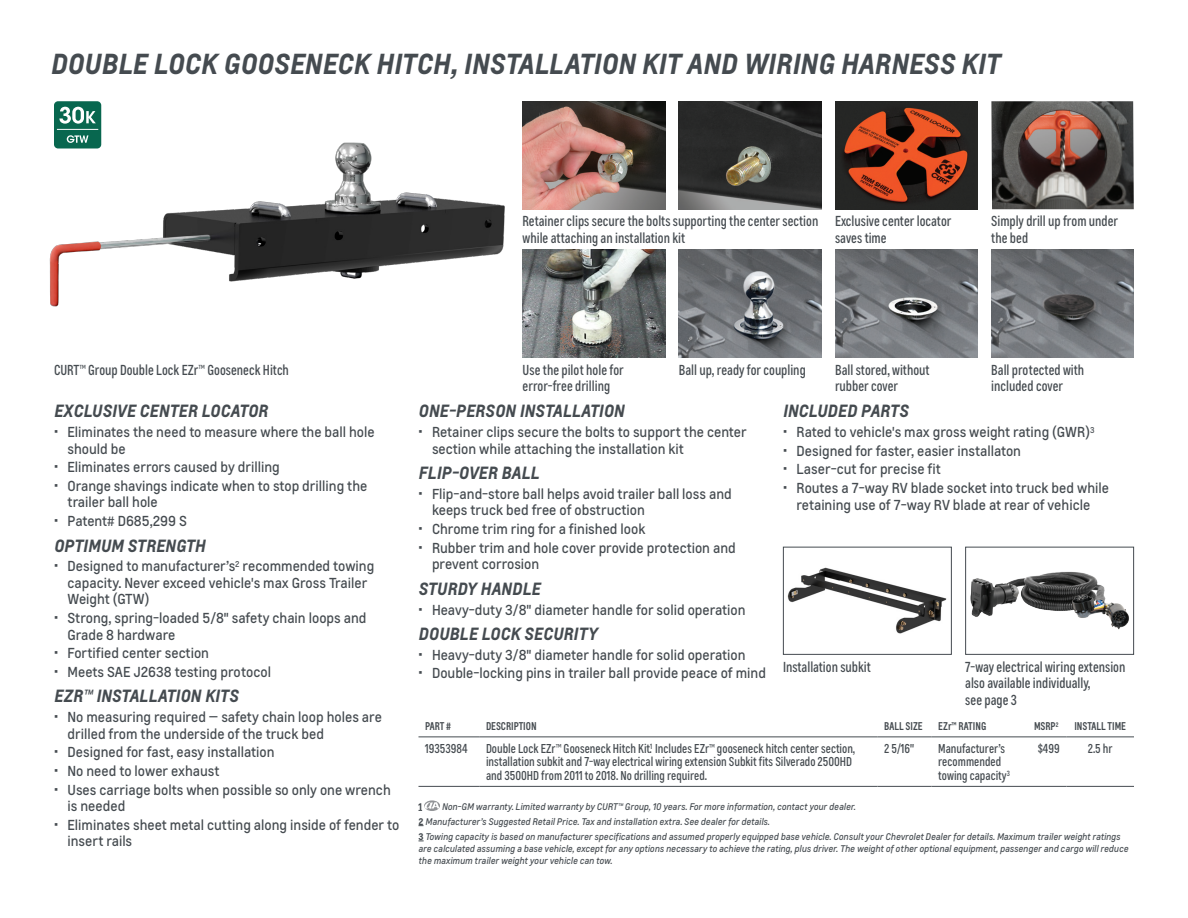
<style>
.page{position:relative;width:1188px;height:918px;background:#fff}
.page>*{position:absolute;margin:0;border:0;box-sizing:border-box;transform-origin:0 0}
.headline_page_2{font:italic 700 27px "Louis Global 2";color:#454b50}
.subhead{font:italic 700 16.5px "Louis Global 2";color:#454b50}
.t1{font:13.5px/16.5px "Louis Global 2";color:#454b50}
.caption_gray{font:condensed 13.5px/16.5px "Louis Global 2";color:#454b50}
.body_chart_no_rule{font:condensed 12px/13.5px "Louis Global 2";color:#454b50}
.body_chart_msrp{font:condensed 12px "Louis Global 2";color:#454b50}
.body_chart_no_rule_h{font:600 condensed 10.5px "Louis Global 2";color:#454b50}
.disclaimer{font:italic 9px/12px "Louis Global 2";color:#454b50}
.disclaimer-2{font:700 9px "Louis Global 2";color:#454b50}
.s1{font-weight:700;font-style:normal}
</style>
<div class="page">
<img style="left:49px;top:101px;width:456px;height:206px">
<img style="left:523px;top:101px;width:142px;height:108px">
<img style="left:835px;top:101px;width:143px;height:108px">
<img style="left:835px;top:250px;width:143px;height:108px">
<img style="left:787px;top:567px;width:160px;height:67px">
<div style="left:783px;top:547px;width:169px;height:108px;border:1px solid #454b50"></div>
<img style="left:970px;top:571px;width:159px;height:59px">
<div style="left:965px;top:547px;width:169px;height:108px;border:1px solid #454b50"></div>
<img style="left:679px;top:101px;width:143px;height:108px">
<img style="left:679px;top:250px;width:143px;height:108px">
<img style="left:523px;top:250px;width:142px;height:108px">
<img style="left:991px;top:101px;width:143px;height:108px">
<img style="left:991px;top:250px;width:143px;height:108px">
<div style="left:54px;top:101px;width:47px;height:47px;background:#08674f;border-radius:4px"></div>
<hr style="left:57px;top:129px;width:41px;height:1px;background:#fff">
<svg style="left:59px;top:107px;width:37px;height:17px"></svg>
<svg style="left:67px;top:135px;width:21px;height:8px"></svg>
<svg style="left:424px;top:800px;width:16px;height:11px"></svg>
<svg style="left:418px;top:802px;width:22px;height:9px"></svg>
<hr style="left:418px;top:736px;width:61px;height:1px;background:#454b50">
<hr style="left:479px;top:736px;width:399px;height:1px;background:#454b50">
<hr style="left:878px;top:736px;width:54px;height:1px;background:#454b50">
<hr style="left:932px;top:736px;width:94px;height:1px;background:#454b50">
<hr style="left:1026px;top:736px;width:40px;height:1px;background:#454b50">
<hr style="left:1066px;top:736px;width:68px;height:1px;background:#454b50">
<hr style="left:418px;top:786px;width:61px;height:1px;background:#454b50">
<hr style="left:479px;top:786px;width:399px;height:1px;background:#454b50">
<hr style="left:878px;top:786px;width:54px;height:1px;background:#454b50">
<hr style="left:932px;top:786px;width:94px;height:1px;background:#454b50">
<hr style="left:1026px;top:786px;width:40px;height:1px;background:#454b50">
<hr style="left:1066px;top:786px;width:68px;height:1px;background:#454b50">
<p class="headline_page_2" style="left:51px;top:44px;width:951px">DOUBLE LOCK GOOSENECK HITCH, INSTALLATION KIT AND WIRING HARNESS KIT</p>
<p class="caption_gray" style="left:523px;top:213px;width:297px">Retainer clips secure the bolts supporting the center section while attaching an installation kit</p>
<p class="caption_gray" style="left:835px;top:213px;width:118px">Exclusive center locator saves time</p>
<p class="caption_gray" style="left:991px;top:213px;width:128px">Simply drill up from under the bed</p>
<p class="caption_gray" style="left:54px;top:361px;width:237px">CURT™ Group Double Lock EZr™ Gooseneck Hitch</p>
<p class="subhead" style="left:54px;top:399px;width:216px">EXCLUSIVE CENTER LOCATOR</p>
<p class="t1" style="left:68px;top:424px;width:309px;text-indent:-14px">• Eliminates the need to measure where the ball hole should be</p>
<p class="t1" style="left:54px;top:459px;width:227px">• Eliminates errors caused by drilling</p>
<p class="t1" style="left:68px;top:477px;width:301px;text-indent:-14px">• Orange shavings indicate when to stop drilling the trailer ball hole</p>
<p class="t1" style="left:54px;top:513px;width:134px">• Patent# D685,299 S</p>
<p class="subhead" style="left:54px;top:533px;width:153px">OPTIMUM STRENGTH</p>
<p class="t1" style="left:68px;top:558px;width:308px;text-indent:-14px">• Designed to manufacturer’s<sup>2</sup> recommended towing capacity. Never exceed vehicle's max Gross Trailer<br>Weight (GTW)</p>
<p class="t1" style="left:68px;top:610px;width:301px;text-indent:-14px">• Strong, spring-loaded 5/8" safety chain loops and<br>Grade 8 hardware</p>
<p class="t1" style="left:54px;top:645px;width:157px">• Fortified center section</p>
<p class="t1" style="left:54px;top:663px;width:219px">• Meets SAE J2638 testing protocol</p>
<p class="subhead" style="left:54px;top:684px;width:186px">EZR™ INSTALLATION KITS</p>
<p class="t1" style="left:68px;top:709px;width:316px;text-indent:-14px">• No measuring required — safety chain loop holes are drilled from the underside of the truck bed</p>
<p class="t1" style="left:54px;top:744px;width:222px">• Designed for fast, easy installation</p>
<p class="t1" style="left:54px;top:763px;width:167px">• No need to lower exhaust</p>
<p class="t1" style="left:68px;top:781px;width:325px;text-indent:-14px">• Uses carriage bolts when possible so only one wrench is needed</p>
<p class="t1" style="left:68px;top:816px;width:333px;text-indent:-14px">• Eliminates sheet metal cutting along inside of fender to insert rails</p>
<p class="caption_gray" style="left:523px;top:361px;width:103px">Use the pilot hole for error-free drilling</p>
<p class="caption_gray" style="left:679px;top:361px;width:128px">Ball up, ready for coupling</p>
<p class="caption_gray" style="left:835px;top:361px;width:96px">Ball stored, without rubber cover</p>
<p class="caption_gray" style="left:991px;top:361px;width:95px">Ball protected with included cover</p>
<p class="subhead" style="left:418px;top:399px;width:208px">ONE-PERSON INSTALLATION</p>
<p class="t1" style="left:432px;top:424px;width:316px;text-indent:-14px">• Retainer clips secure the bolts to support the center section while attaching the installation kit</p>
<p class="subhead" style="left:418px;top:461px;width:123px">FLIP-OVER BALL</p>
<p class="t1" style="left:432px;top:485px;width:301px;text-indent:-14px">• Flip-and-store ball helps avoid trailer ball loss and keeps truck bed free of obstruction</p>
<p class="t1" style="left:418px;top:521px;width:229px">• Chrome trim ring for a finished look</p>
<p class="t1" style="left:432px;top:539px;width:305px;text-indent:-14px">• Rubber trim and hole cover provide protection and prevent corrosion</p>
<p class="subhead" style="left:418px;top:576px;width:124px">STURDY HANDLE</p>
<p class="t1" style="left:418px;top:601px;width:329px">• Heavy-duty 3/8" diameter handle for solid operation</p>
<p class="subhead" style="left:418px;top:622px;width:181px">DOUBLE LOCK SECURITY</p>
<p class="t1" style="left:418px;top:646px;width:329px">• Heavy-duty 3/8" diameter handle for solid operation</p>
<p class="t1" style="left:418px;top:665px;width:349px">• Double-locking pins in trailer ball provide peace of mind</p>
<p class="subhead" style="left:783px;top:399px;width:127px">INCLUDED PARTS</p>
<p class="t1" style="left:783px;top:424px;width:313px">• Rated to vehicle's max gross weight rating (GWR)<sup>3</sup></p>
<p class="t1" style="left:783px;top:442px;width:240px">• Designed for faster, easier installaton</p>
<p class="t1" style="left:783px;top:461px;width:159px">• Laser-cut for precise fit</p>
<p class="t1" style="left:783px;top:480px;width:328px;text-align:center">• Routes a 7-way RV blade socket into truck bed while retaining use of 7-way RV blade at rear of vehicle</p>
<p class="caption_gray" style="left:783px;top:658px;width:89px">Installation subkit</p>
<p class="caption_gray" style="left:965px;top:658px;width:162px">7-way electrical wiring extension</p>
<p class="caption_gray" style="left:965px;top:675px;width:127px">also available individually, see page 3</p>
<p class="body_chart_no_rule_h" style="left:425px;top:719px;width:27px">PART #</p>
<p class="body_chart_no_rule_h" style="left:486px;top:719px;width:52px">DESCRIPTION</p>
<p class="body_chart_no_rule_h" style="left:884px;top:719px;width:40px">BALL SIZE</p>
<p class="body_chart_no_rule_h" style="left:938px;top:719px;width:50px">EZr™ RATING</p>
<p class="body_chart_no_rule_h" style="left:1034px;top:719px;width:26px">MSRP<sup>2</sup></p>
<p class="body_chart_no_rule_h" style="left:1074px;top:719px;width:53px">INSTALL TIME</p>
<p class="body_chart_no_rule" style="left:425px;top:741px;width:44px">19353984</p>
<p class="body_chart_no_rule" style="left:486px;top:741px;width:371px">Double Lock EZr™ Gooseneck Hitch Kit<sup>1</sup>. Includes EZr™ gooseneck hitch center section, installation subkit and 7-way electrical wiring extension Subkit fits Silverado 2500HD and 3500HD from 2011 to 2018. No drilling required.</p>
<p class="body_chart_no_rule" style="left:884px;top:741px;width:31px">2 5/16"</p>
<p class="body_chart_no_rule" style="left:938px;top:741px;width:73px">Manufacturer’s recommended towing capacity<sup>3</sup></p>
<p class="body_chart_msrp" style="left:1038px;top:740px;width:24px">$499</p>
<p class="body_chart_msrp" style="left:1088px;top:740px;width:26px">2.5 hr</p>
<p class="disclaimer-2" style="left:418px;top:800px;width:5px">1</p>
<p class="disclaimer" style="left:442px;top:800px;width:415px">Non-GM warranty. Limited warranty by CURT™ Group, 10 years. For more information, contact your dealer.</p>
<p class="disclaimer" style="left:418px;top:815px;width:353px"><span class="s1">2</span> Manufacturer’s Suggested Retail Price. Tax and installation extra. See dealer for details.</p>
<p class="disclaimer" style="left:418px;top:831px;width:711px"><span class="s1">3</span> Towing capacity is based on manufacturer specifications and assumed properly equipped base vehicle. Consult your Chevrolet Dealer for details. Maximum trailer weight ratings are calculated assuming a base vehicle, except for any options necessary to achieve the rating, plus driver. The weight of other optional equipment, passenger and cargo will reduce the maximum trailer weight your vehicle can tow.</p>
</div>
